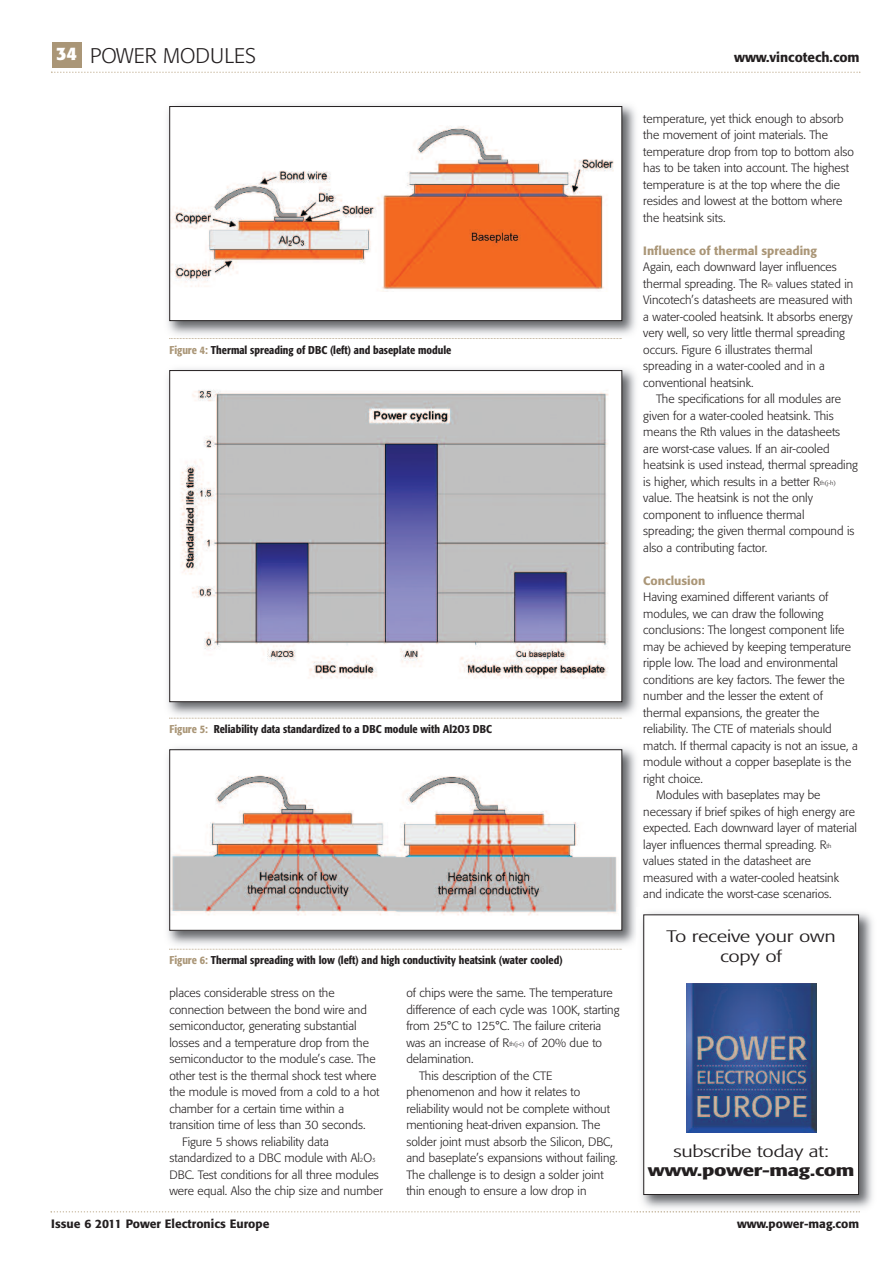
<style>
.page{position:relative;width:893px;height:1263px;background:#fff}
.page>*{position:absolute;margin:0;border:0;box-sizing:border-box;transform-origin:0 0}
.t1{font:300 21px "Formata";color:#231f20}
.t2{font:300 condensed 16.5px/19.5px "Formata";letter-spacing:-.015em;color:#231f20;text-align:center;scale:1.5 1}
.t3{font:500 condensed 16.5px "Formata";letter-spacing:-.015em;color:#231f20;scale:1.5 1}
.t4{font:500 13.5px "Formata";color:#231f20}
.t5{font:300 12px/16.5px "Formata";color:#231f20}
.t6{font:500 12px "Formata";color:#231f20}
.t7{font:500 12px "Formata";color:#aa9677}
.t8{font:500 condensed 11.25px "Formata";color:#231f20}
.s1{font-weight:700;font-size:18px;color:#fff}
.s2{color:#aa9677}
.s3{font-size:6px}
</style>
<div class="page">
<div style="left:52px;top:43px;width:30px;height:25px;background:#aa9677"></div>
<svg style="left:51px;top:72px;width:809px;height:1px"></svg>
<svg style="left:51px;top:1211px;width:586px;height:1px"></svg>
<img style="left:167px;top:104px;width:469px;height:231px">
<div style="left:170px;top:107px;width:452px;height:214px;background:#fff"></div>
<img style="left:171px;top:126px;width:443px;height:165px">
<div style="left:169px;top:106px;width:453px;height:215px;border:1px solid #231f20"></div>
<img style="left:167px;top:747px;width:469px;height:202px">
<div style="left:170px;top:750px;width:452px;height:180px;background:#fff"></div>
<img style="left:171px;top:775px;width:446px;height:140px">
<div style="left:169px;top:749px;width:453px;height:181px;border:1px solid #231f20"></div>
<img style="left:167px;top:368px;width:469px;height:350px">
<div style="left:170px;top:371px;width:452px;height:331px;background:#fff"></div>
<img style="left:180px;top:390px;width:429px;height:289px">
<div style="left:169px;top:370px;width:453px;height:332px;border:1px solid #231f20"></div>
<svg style="left:169px;top:338px;width:453px;height:1px"></svg>
<svg style="left:169px;top:718px;width:453px;height:1px"></svg>
<svg style="left:169px;top:949px;width:453px;height:1px"></svg>
<img style="left:637px;top:912px;width:236px;height:301px">
<img style="left:637px;top:1211px;width:223px;height:1px">
<img style="left:637px;top:912px;width:4px;height:38px">
<div style="left:644px;top:915px;width:214px;height:279px;background:#fff"></div>
<div style="left:643px;top:914px;width:216px;height:281px;border:1px solid #231f20"></div>
<img style="left:686px;top:983px;width:130px;height:149px">
<h1 class="t1" style="left:56px;top:46px;width:201px"><span class="s1">34</span> POWER MODULES</h1>
<p class="t4" style="left:734px;top:52px;width:127px">www.vincotech.com</p>
<p class="t8" style="left:169px;top:345px;width:283px"><span class="s2">Figure 4:</span> Thermal spreading of DBC (left) and baseplate module</p>
<p class="t8" style="left:169px;top:725px;width:324px"><span class="s2">Figure 5:</span> Reliability data standardized to a DBC module with Al2O3 DBC</p>
<p class="t8" style="left:169px;top:956px;width:395px"><span class="s2">Figure 6:</span> Thermal spreading with low (left) and high conductivity heatsink (water cooled)</p>
<p class="t5" style="left:169px;top:986px;width:167px">places considerable stress on the</p>
<p class="t5" style="left:169px;top:1002px;width:199px">connection between the bond wire and</p>
<p class="t5" style="left:169px;top:1019px;width:189px">semiconductor, generating substantial</p>
<p class="t5" style="left:169px;top:1035px;width:201px">losses and a temperature drop from the</p>
<p class="t5" style="left:169px;top:1052px;width:208px">semiconductor to the module’s case. The</p>
<p class="t5" style="left:169px;top:1068px;width:208px">other test is the thermal shock test where</p>
<p class="t5" style="left:169px;top:1085px;width:211px">the module is moved from a cold to a hot</p>
<p class="t5" style="left:169px;top:1101px;width:176px">chamber for a certain time within a</p>
<p class="t5" style="left:169px;top:1118px;width:198px">transition time of less than 30 seconds.</p>
<p class="t5" style="left:182px;top:1134px;width:148px">Figure 5 shows reliability data</p>
<p class="t5" style="left:169px;top:1151px;width:208px">standardized to a DBC module with Al<span class="s3">2</span>O<span class="s3">3</span></p>
<p class="t5" style="left:169px;top:1167px;width:211px">DBC. Test conditions for all three modules</p>
<p class="t5" style="left:169px;top:1184px;width:215px">were equal. Also the chip size and number</p>
<p class="t5" style="left:406px;top:986px;width:208px">of chips were the same. The temperature</p>
<p class="t5" style="left:406px;top:1002px;width:215px">difference of each cycle was 100K, starting</p>
<p class="t5" style="left:406px;top:1019px;width:196px">from 25°C to 125°C. The failure criteria</p>
<p class="t5" style="left:406px;top:1035px;width:197px">was an increase of R<span class="s3">th(j-c)</span> of 20% due to</p>
<p class="t5" style="left:406px;top:1052px;width:69px">delamination.</p>
<p class="t5" style="left:419px;top:1068px;width:135px">This description of the CTE</p>
<p class="t5" style="left:406px;top:1085px;width:175px">phenomenon and how it relates to</p>
<p class="t5" style="left:406px;top:1101px;width:205px">reliability would not be complete without</p>
<p class="t5" style="left:406px;top:1118px;width:195px">mentioning heat-driven expansion. The</p>
<p class="t5" style="left:406px;top:1134px;width:208px">solder joint must absorb the Silicon, DBC,</p>
<p class="t5" style="left:406px;top:1151px;width:213px">and baseplate’s expansions without failing.</p>
<p class="t5" style="left:406px;top:1167px;width:199px">The challenge is to design a solder joint</p>
<p class="t5" style="left:406px;top:1184px;width:182px">thin enough to ensure a low drop in</p>
<p class="t5" style="left:643px;top:111px;width:212px">temperature, yet thick enough to absorb the movement of joint materials. The temperature drop from top to bottom also has to be taken into account. The highest temperature is at the top where the die resides and lowest at the bottom where the heatsink sits.</p>
<p class="t7" style="left:643px;top:245px;width:175px">Influence of thermal spreading</p>
<p class="t5" style="left:643px;top:260px;width:212px">Again, each downward layer influences thermal spreading. The R<span class="s3">th</span> values stated in Vincotech’s datasheets are measured with a water-cooled heatsink. It absorbs energy very well, so very little thermal spreading occurs. Figure 6 illustrates thermal spreading in a water-cooled and in a conventional heatsink.</p>
<p class="t5" style="left:643px;top:392px;width:216px;text-indent:13px">The specifications for all modules are given for a water-cooled heatsink. This means the Rth values in the datasheets are worst-case values. If an air-cooled heatsink is used instead, thermal spreading is higher, which results in a better R<span class="s3">th(j-h) </span>value. The heatsink is not the only component to influence thermal spreading; the given thermal compound is also a contributing factor.</p>
<p class="t7" style="left:643px;top:575px;width:63px">Conclusion</p>
<p class="t5" style="left:643px;top:590px;width:187px">Having examined different variants of</p>
<p class="t5" style="left:643px;top:606px;width:182px">modules, we can draw the following</p>
<p class="t5" style="left:643px;top:623px;width:203px">conclusions: The longest component life</p>
<p class="t5" style="left:643px;top:639px;width:209px">may be achieved by keeping temperature</p>
<p class="t5" style="left:643px;top:656px;width:196px">ripple low. The load and environmental</p>
<p class="t5" style="left:643px;top:672px;width:203px">conditions are key factors. The fewer the</p>
<p class="t5" style="left:643px;top:689px;width:181px">number and the lesser the extent of</p>
<p class="t5" style="left:643px;top:705px;width:178px">thermal expansions, the greater the</p>
<p class="t5" style="left:643px;top:722px;width:190px">reliability. The CTE of materials should</p>
<p class="t5" style="left:643px;top:738px;width:216px">match. If thermal capacity is not an issue, a</p>
<p class="t5" style="left:643px;top:755px;width:209px">module without a copper baseplate is the</p>
<p class="t5" style="left:643px;top:771px;width:61px">right choice.</p>
<p class="t5" style="left:656px;top:788px;width:166px">Modules with baseplates may be</p>
<p class="t5" style="left:643px;top:804px;width:213px">necessary if brief spikes of high energy are</p>
<p class="t5" style="left:643px;top:821px;width:215px">expected. Each downward layer of material</p>
<p class="t5" style="left:643px;top:837px;width:190px">layer influences thermal spreading. R<span class="s3">th</span></p>
<p class="t5" style="left:643px;top:854px;width:169px">values stated in the datasheet are</p>
<p class="t5" style="left:643px;top:870px;width:197px">measured with a water-cooled heatsink</p>
<p class="t5" style="left:643px;top:887px;width:190px">and indicate the worst-case scenarios.</p>
<h2 class="t2" style="left:667px;top:928px;width:114px">To receive your own copy of</h2>
<h2 class="t2" style="left:673px;top:1142px;width:105px">subscribe today at:</h2>
<h2 class="t3" style="left:648px;top:1164px;width:139px">www.power-mag.com</h2>
<p class="t6" style="left:51px;top:1219px;width:220px">Issue 6 2011 Power Electronics Europe</p>
<p class="t6" style="left:737px;top:1219px;width:124px">www.power-mag.com</p>
</div>
